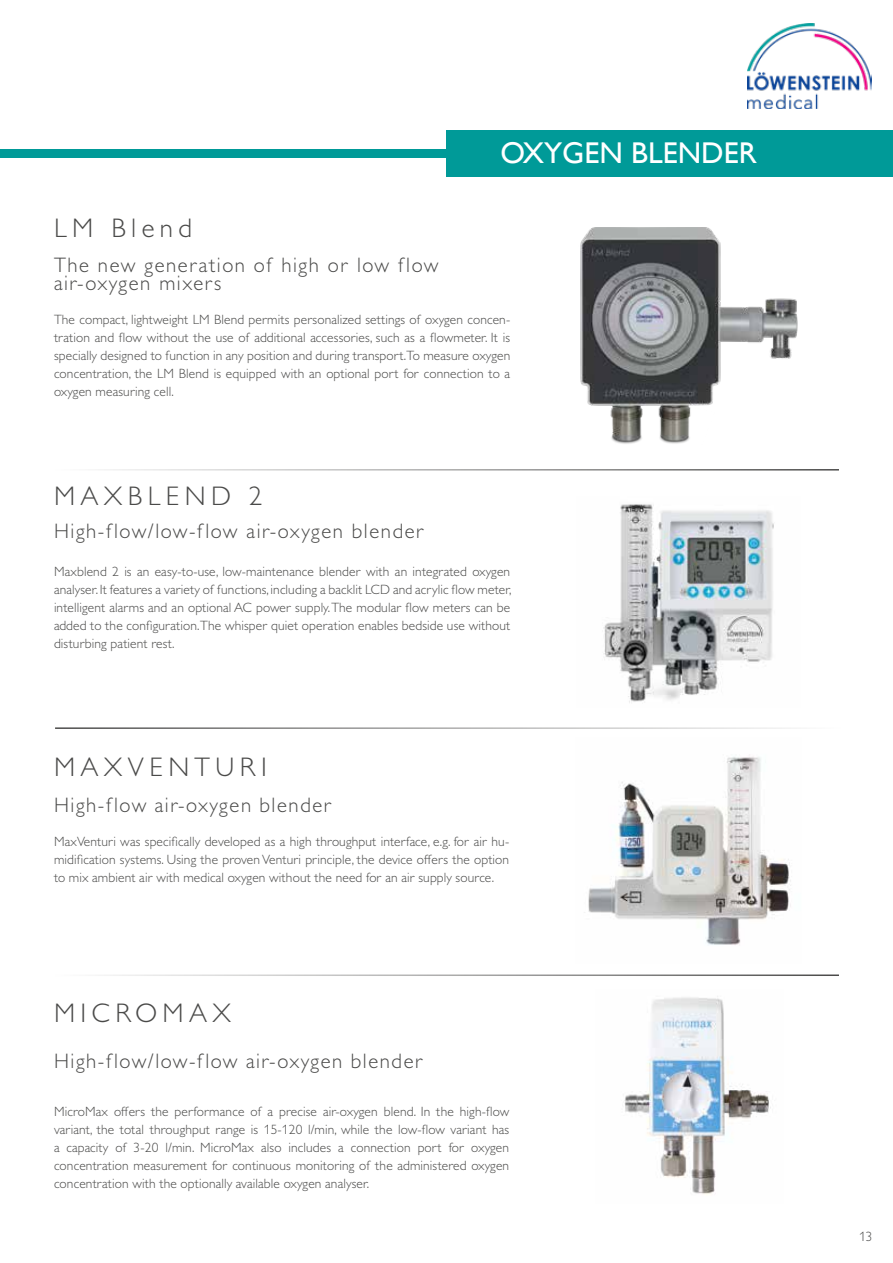
<style>
.page{position:relative;width:893px;height:1263px;background:#fff}
.page>*{position:absolute;margin:0;border:0;box-sizing:border-box;transform-origin:0 0}
.t1{font:30px "Gill Sans";color:#fff}
.t2{font:300 27px "Gill Sans MT Pro";letter-spacing:.2em;color:#4a4a49}
.t3{font:300 21px/18px "Gill Sans MT Pro";letter-spacing:.075em;color:#4a4a49}
.t4{font:300 13.5px/18px "Gill Sans MT Pro";letter-spacing:.01em;color:#4a4a49;text-align:justify}
</style>
<div class="page">
<div style="left:446px;top:130px;width:447px;height:47px;background:#009a98"></div>
<div style="left:0;top:149px;width:893px;height:9px;background:#009a98"></div>
<img style="left:584px;top:757px;width:207px;height:188px">
<img style="left:624px;top:996px;width:147px;height:199px">
<img style="left:747px;top:24px;width:125px;height:85px">
<img style="left:603px;top:504px;width:171px;height:199px">
<img style="left:580px;top:228px;width:218px;height:216px">
<h1 class="t1" style="left:500px;top:136px;width:258px">OXYGEN BLENDER</h1>
<h2 class="t2" style="left:54px;top:212px;width:140px">LM Blend</h2>
<h3 class="t3" style="left:54px;top:255px;width:386px">The new generation of high or low flow air-oxygen mixers</h3>
<p class="t4" style="left:54px;top:310px;width:458px">The compact, lightweight LM Blend permits personalized settings of oxygen concen&shy;tration and flow without the use of additional accessories, such as a flowmeter. It is specially designed to function in any position and during transport.To measure oxygen concentration, the LM Blend is equipped with an optional port for connection to a oxygen measuring cell.</p>
<h2 class="t2" style="left:54px;top:480px;width:210px">MAXBLEND 2</h2>
<h3 class="t3" style="left:54px;top:522px;width:371px">High-flow/low-flow air-oxygen blender</h3>
<p class="t4" style="left:54px;top:562px;width:459px">Maxblend 2 is an easy-to-use, low-maintenance blender with an integrated oxygen analyser. It features a variety of functions, including a backlit LCD and acrylic flow meter, intelligent alarms and an optional AC power supply. The modular flow meters can be added to the configuration.The whisper quiet operation enables bedside use without disturbing patient rest.</p>
<h2 class="t2" style="left:54px;top:750px;width:214px">MAXVENTURI</h2>
<h3 class="t3" style="left:54px;top:795px;width:279px">High-flow air-oxygen blender</h3>
<p class="t4" style="left:54px;top:832px;width:457px">MaxVenturi was specifically developed as a high throughput interface, e.g. for air hu&shy;midification systems. Using the proven Venturi principle, the device offers the option to mix ambient air with medical oxygen without the need for an air supply source.</p>
<h2 class="t2" style="left:54px;top:996px;width:179px">MICROMAX</h2>
<h3 class="t3" style="left:54px;top:1051px;width:370px">High-flow/low-flow air-oxygen blender</h3>
<p class="t4" style="left:54px;top:1102px;width:457px">MicroMax offers the performance of a precise air-oxygen blend. In the high-flow variant, the total throughput range is 15-120 l/min, while the low-flow variant has a capacity of 3-20 l/min. MicroMax also includes a connection port for oxygen concentration measurement for continuous monitoring of the administered oxygen concentration with the optionally available oxygen analyser.</p>
<p class="t4" style="left:859px;top:1227px;width:15px">13</p>
</div>
